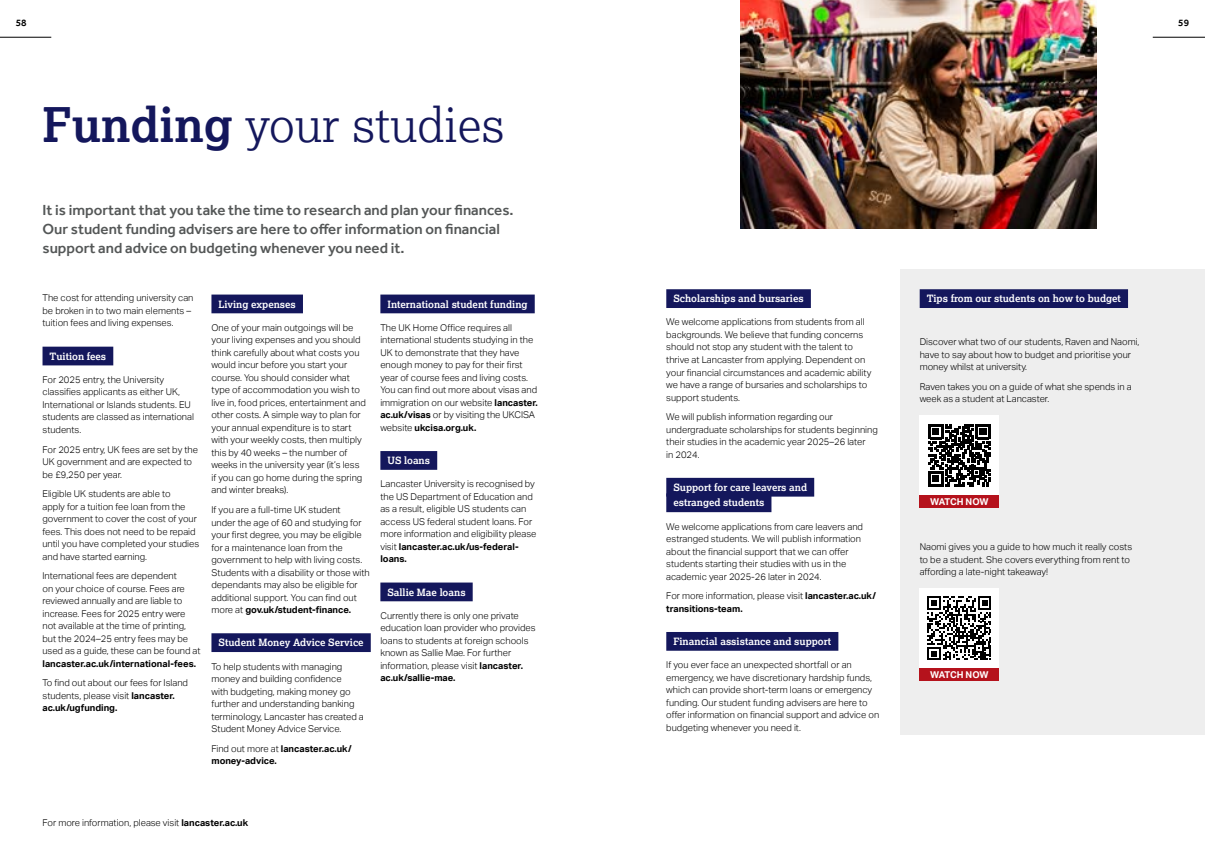
<style>
.page{position:relative;width:1205px;height:851px;background:#fff}
.page>*{position:absolute;margin:0;border:0;box-sizing:border-box;transform-origin:0 0}
.Heading_One_-_Red{font:300 47.5px "Lexia";color:#14175c}
.Intro_Paragraph_-_Black{font:500 15px/18.8px "Effra";color:#545757}
.LU_Blue_Block_Header{font:700 10px "Lexia";color:#fff}
.t1{font:500 10px "Effra";color:#000}
.Body_Copy_-_Black{font:300 9.38px/12.5px "Aktiv Grotesk";color:#000}
.Body_Copy_-_Black-2{font:700 9.38px/12.5px "Aktiv Grotesk";color:#000}
.t2{font:700 9.38px "Aktiv Grotesk";letter-spacing:-.025em;color:#fff}
.s1{font-weight:700}
.s2{font-weight:300}
</style>
<div class="page">
<hr style="left:0;top:37px;width:51px;height:1px;background:#000">
<hr style="left:1153px;top:37px;width:52px;height:1px;background:#000">
<div style="left:900px;top:269px;width:305px;height:465px;background:#eee"></div>
<div style="left:43px;top:346px;width:70px;height:19px;background:#14175c"></div>
<div style="left:211px;top:294px;width:92px;height:19px;background:#14175c"></div>
<div style="left:211px;top:633px;width:160px;height:19px;background:#14175c"></div>
<div style="left:380px;top:294px;width:155px;height:19px;background:#14175c"></div>
<div style="left:380px;top:451px;width:57px;height:18px;background:#14175c"></div>
<div style="left:380px;top:582px;width:93px;height:19px;background:#14175c"></div>
<div style="left:666px;top:289px;width:145px;height:19px;background:#14175c"></div>
<div style="left:666px;top:478px;width:148px;height:18px;background:#14175c"></div>
<div style="left:666px;top:493px;width:105px;height:19px;background:#14175c"></div>
<div style="left:666px;top:632px;width:172px;height:18px;background:#14175c"></div>
<div style="left:919px;top:289px;width:209px;height:19px;background:#14175c"></div>
<div style="left:919px;top:415px;width:80px;height:80px;background:#fff"></div>
<svg style="left:928px;top:424px;width:62px;height:62px"></svg>
<div style="left:919px;top:495px;width:80px;height:12px;background:#b5121c"></div>
<div style="left:919px;top:588px;width:80px;height:80px;background:#fff"></div>
<svg style="left:927px;top:596px;width:64px;height:64px"></svg>
<div style="left:919px;top:668px;width:80px;height:12px;background:#b5121c"></div>
<img style="left:741px;top:0;width:356px;height:229px">
<p class="t1" style="left:16px;top:17px;width:12px">58</p>
<p class="t1" style="left:1178px;top:17px;width:12px">59</p>
<p class="Heading_One_-_Red" style="left:43px;top:95px;width:463px"><span class="s1">Funding</span> your studies</p>
<h1 class="Intro_Paragraph_-_Black" style="left:43px;top:200px;width:473px">It is important that you take the time to research and plan your finances.<br>Our student funding advisers are here to offer information on financial support and advice on budgeting whenever you need it.</h1>
<p class="Body_Copy_-_Black" style="left:43px;top:292px;width:152px">The cost for attending university can be broken in to two main elements – tuition fees and living expenses.</p>
<h1 class="LU_Blue_Block_Header" style="left:50px;top:350px;width:58px">Tuition fees</h1>
<p class="Body_Copy_-_Black" style="left:43px;top:373px;width:153px">For 2025 entry, the University classifies applicants as either UK,<br>International or Islands students. EU students are classed as international students.</p>
<p class="Body_Copy_-_Black" style="left:43px;top:443px;width:157px">For 2025 entry, UK fees are set by the<br>UK government and are expected to be £9,250 per year.</p>
<p class="Body_Copy_-_Black" style="left:43px;top:487px;width:158px">Eligible UK students are able to<br>apply for a tuition fee loan from the government to cover the cost of your fees. This does not need to be repaid until you have completed your studies and have started earning.</p>
<p class="Body_Copy_-_Black" style="left:43px;top:569px;width:160px">International fees are dependent<br>on your choice of course. Fees are reviewed annually and are liable to increase. Fees for 2025 entry were not available at the time of printing, but the 2024–25 entry fees may be used as a guide, these can be found at <span class="s1">lancaster.ac.uk/international-fees.</span></p>
<p class="Body_Copy_-_Black" style="left:43px;top:676px;width:147px">To find out about our fees for Island students, please visit <span class="s1">lancaster. ac.uk/ugfunding.</span></p>
<h1 class="LU_Blue_Block_Header" style="left:219px;top:298px;width:79px">Living expenses</h1>
<p class="Body_Copy_-_Black" style="left:211px;top:321px;width:156px">One of your main outgoings will be your living expenses and you should think carefully about what costs you would incur before you start your course. You should consider what type of accommodation you wish to live in, food prices, entertainment and other costs. A simple way to plan for your annual expenditure is to start with your weekly costs, then multiply this by 40 weeks – the number of weeks in the university year (it’s less if you can go home during the spring and winter breaks).</p>
<p class="Body_Copy_-_Black" style="left:211px;top:503px;width:160px">If you are a full-time UK student<br>under the age of 60 and studying for your first degree, you may be eligible for a maintenance loan from the government to help with living costs.<br>Students with a disability or those with dependants may also be eligible for additional support. You can find out more at <span class="s1">gov.uk/student-finance.</span></p>
<h1 class="LU_Blue_Block_Header" style="left:219px;top:636px;width:147px">Student Money Advice Service</h1>
<p class="Body_Copy_-_Black" style="left:211px;top:660px;width:154px">To help students with managing money and building confidence<br>with budgeting, making money go further and understanding banking terminology, Lancaster has created a<br>Student Money Advice Service.</p>
<p class="Body_Copy_-_Black-2" style="left:211px;top:742px;width:142px"><span class="s2">Find out more at</span> lancaster.ac.uk/ money-advice.</p>
<h1 class="LU_Blue_Block_Header" style="left:387px;top:298px;width:142px">International student funding</h1>
<p class="Body_Copy_-_Black" style="left:380px;top:321px;width:159px">The UK Home Office requires all international students studying in the UK to demonstrate that they have enough money to pay for their first year of course fees and living costs.<br>You can find out more about visas and immigration on our website <span class="s1">lancaster. ac.uk/visas</span> or by visiting the UKCISA website <span class="s1">ukcisa.org.uk.</span></p>
<h1 class="LU_Blue_Block_Header" style="left:387px;top:454px;width:44px">US loans</h1>
<p class="Body_Copy_-_Black" style="left:380px;top:477px;width:157px">Lancaster University is recognised by the US Department of Education and as a result, eligible US students can access US federal student loans. For more information and eligibility please visit <span class="s1">lancaster.ac.uk/us-federal&shy;loans.</span></p>
<h1 class="LU_Blue_Block_Header" style="left:387px;top:585px;width:80px">Sallie Mae loans</h1>
<p class="Body_Copy_-_Black" style="left:380px;top:609px;width:157px">Currently there is only one private education loan provider who provides loans to students at foreign schools known as Sallie Mae. For further information, please visit <span class="s1">lancaster. ac.uk/sallie-mae.</span></p>
<p class="Body_Copy_-_Black" style="left:43px;top:816px;width:207px">For more information, please visit <span class="s1">lancaster.ac.uk</span></p>
<h1 class="LU_Blue_Block_Header" style="left:673px;top:292px;width:132px">Scholarships and bursaries</h1>
<p class="Body_Copy_-_Black" style="left:666px;top:316px;width:207px">We welcome applications from students from all backgrounds. We believe that funding concerns should not stop any student with the talent to thrive at Lancaster from applying. Dependent on your financial circumstances and academic ability we have a range of bursaries and scholarships to support students.</p>
<p class="Body_Copy_-_Black" style="left:666px;top:410px;width:213px">We will publish information regarding our undergraduate scholarships for students beginning their studies in the academic year 2025–26 later<br>in 2024.</p>
<h1 class="LU_Blue_Block_Header" style="left:673px;top:481px;width:135px">Support for care leavers and</h1>
<h1 class="LU_Blue_Block_Header" style="left:673px;top:496px;width:92px">estranged students</h1>
<p class="Body_Copy_-_Black" style="left:666px;top:520px;width:198px">We welcome applications from care leavers and estranged students. We will publish information about the financial support that we can offer students starting their studies with us in the academic year 2025-26 later in 2024.</p>
<p class="Body_Copy_-_Black-2" style="left:666px;top:589px;width:211px"><span class="s2">For more information, please visit</span> lancaster.ac.uk/ transitions-team.</p>
<h1 class="LU_Blue_Block_Header" style="left:673px;top:635px;width:159px">Financial assistance and support</h1>
<p class="Body_Copy_-_Black" style="left:666px;top:658px;width:214px">If you ever face an unexpected shortfall or an emergency, we have discretionary hardship funds, which can provide short-term loans or emergency funding. Our student funding advisers are here to offer information on financial support and advice on budgeting whenever you need it.</p>
<h1 class="LU_Blue_Block_Header" style="left:927px;top:292px;width:196px">Tips from our students on how to budget</h1>
<p class="Body_Copy_-_Black" style="left:919px;top:335px;width:221px">Discover what two of our students, Raven and Naomi, have to say about how to budget and prioritise your money whilst at university.</p>
<p class="Body_Copy_-_Black" style="left:919px;top:380px;width:213px">Raven takes you on a guide of what she spends in a week as a student at Lancaster.</p>
<p class="t2" style="left:930px;top:496px;width:60px">WATCH NOW</p>
<p class="Body_Copy_-_Black" style="left:919px;top:540px;width:214px">Naomi gives you a guide to how much it really costs to be a student. She covers everything from rent to affording a late-night takeaway!</p>
<p class="t2" style="left:930px;top:668px;width:60px">WATCH NOW</p>
</div>
